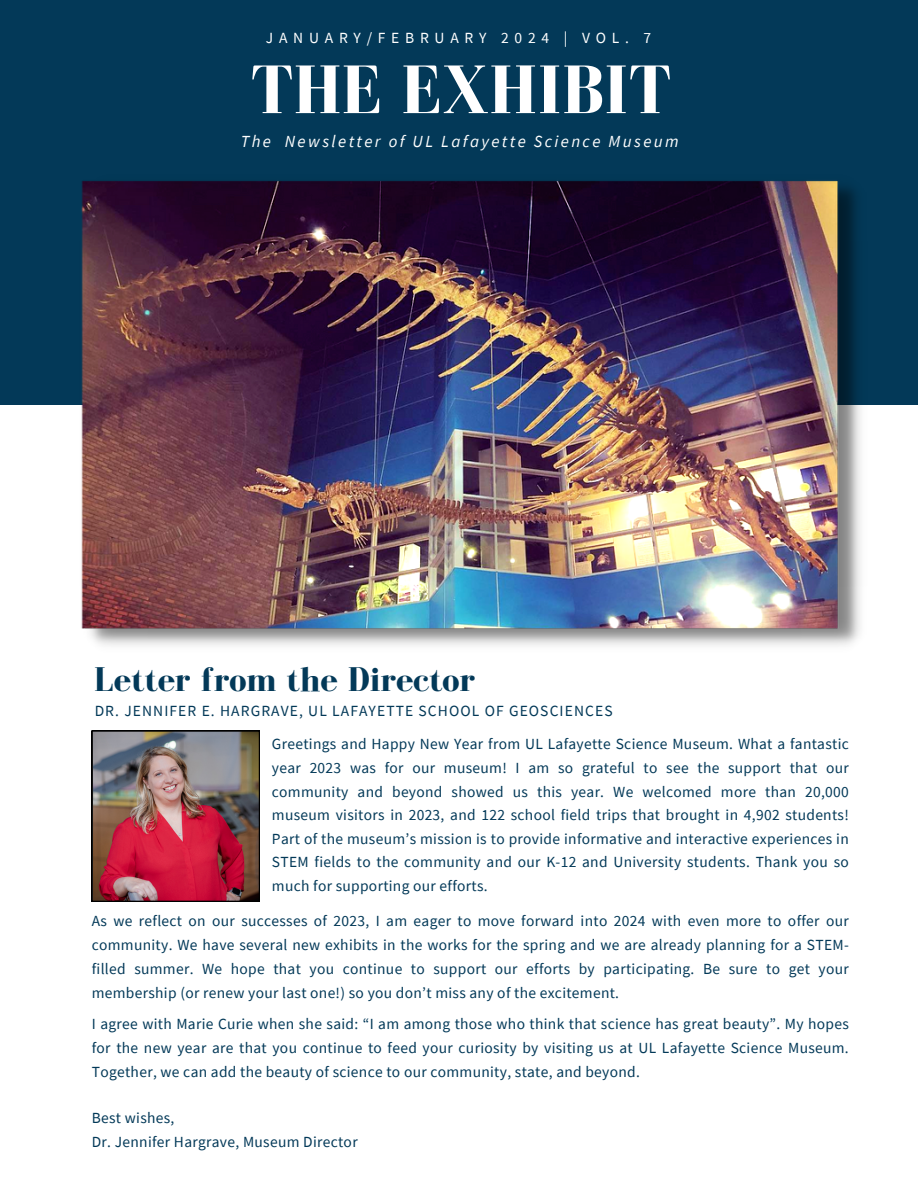
<style>
.page{position:relative;width:918px;height:1188px;background:#fff}
.page>*{position:absolute;margin:0;border:0;box-sizing:border-box;transform-origin:0 0}
.t1{font:700 70.5px "Bodoni FLF";color:#fff}
.t2{font:700 35.25px "Bodoni FLF";color:#033958}
.t3{font:italic 16.95px "Source Sans Pro";letter-spacing:.14em;color:#fff}
.t4{font:15.45px/23.7px "Source Sans Pro";letter-spacing:.02em;color:#033958;text-align:justify}
.t5{font:15.45px "Source Sans Pro";letter-spacing:.07em;color:#033958}
.t6{font:15.45px "Source Sans Pro";letter-spacing:.37em;color:#fff}
</style>
<div class="page">
<div style="left:0;top:0;width:918px;height:405px;background:#033958"></div>
<img style="left:92px;top:731px;width:167px;height:171px">
<img style="left:81px;top:180px;width:780px;height:466px">
<p class="t6" style="left:266px;top:28px;width:387px">JANUARY/FEBRUARY 2024 | VOL. 7</p>
<p class="t1" style="left:251px;top:52px;width:422px">THE EXHIBIT</p>
<p class="t3" style="left:241px;top:130px;width:439px">The Newsletter of UL Lafayette Science Museum</p>
<p class="t2" style="left:94px;top:660px;width:383px">Letter from the Director</p>
<p class="t5" style="left:95px;top:700px;width:519px">DR. JENNIFER E. HARGRAVE, UL LAFAYETTE SCHOOL OF GEOSCIENCES</p>
<p class="t4" style="left:272px;top:732px;width:578px">Greetings and Happy New Year from UL Lafayette Science Museum. What a fantastic year 2023 was for our museum! I am so grateful to see the support that our community and beyond showed us this year. We welcomed more than 20,000 museum visitors in 2023, and 122 school field trips that brought in 4,902 students!<br>Part of the museum’s mission is to provide informative and interactive experiences in STEM fields to the community and our K-12 and University students. Thank you so much for supporting our efforts.</p>
<p class="t4" style="left:92px;top:908px;width:759px">As we reflect on our successes of 2023, I am eager to move forward into 2024 with even more to offer our community. We have several new exhibits in the works for the spring and we are already planning for a STEM&shy;filled summer. We hope that you continue to support our efforts by participating. Be sure to get your membership (or renew your last one!) so you don’t miss any of the excitement.</p>
<p class="t4" style="left:92px;top:1011px;width:759px">I agree with Marie Curie when she said: “I am among those who think that science has great beauty”. My hopes for the new year are that you continue to feed your curiosity by visiting us at UL Lafayette Science Museum.<br>Together, we can add the beauty of science to our community, state, and beyond.</p>
<p class="t4" style="left:92px;top:1105px;width:84px">Best wishes,</p>
<p class="t4" style="left:92px;top:1129px;width:267px">Dr. Jennifer Hargrave, Museum Director</p>
</div>
